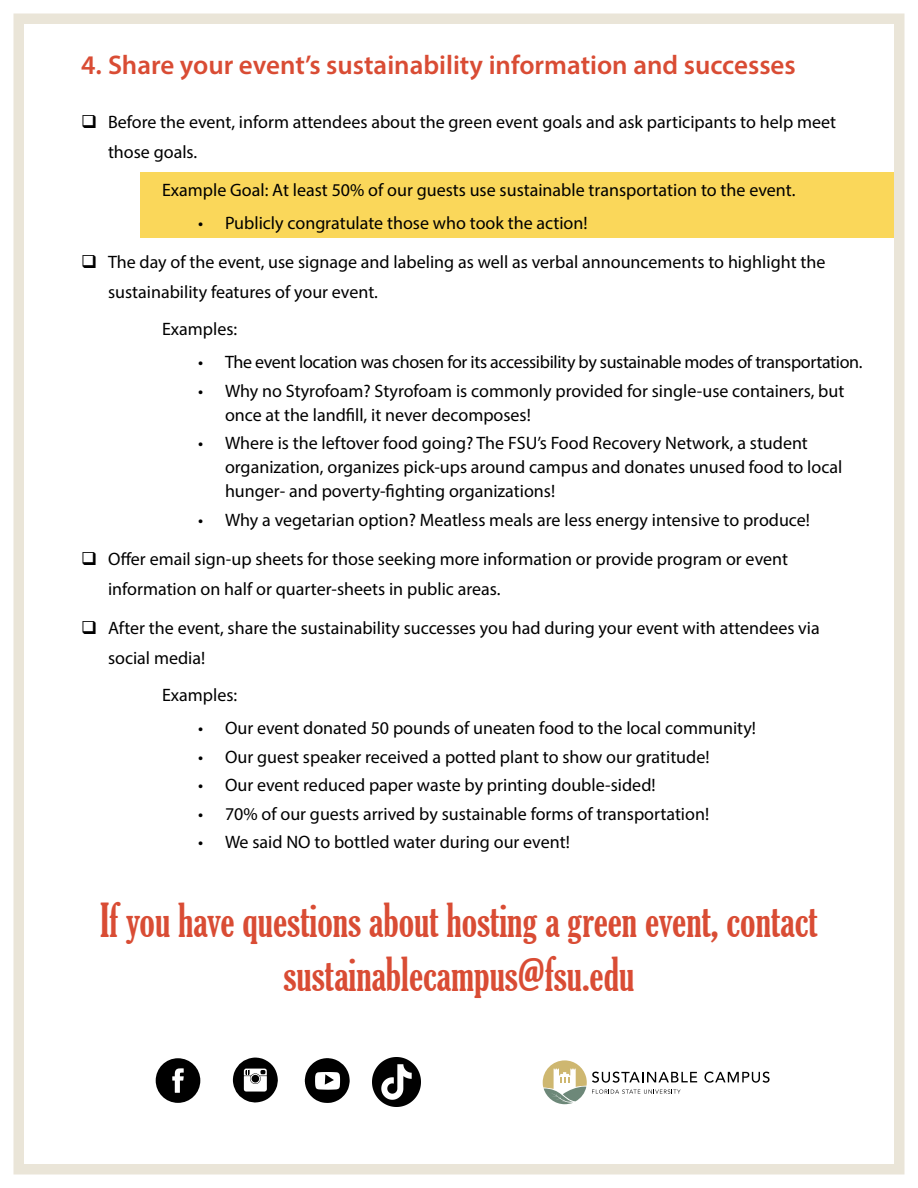
<style>
.page{position:relative;width:918px;height:1188px;background:#fff}
.page>*{position:absolute;margin:0;border:0;box-sizing:border-box;transform-origin:0 0}
.t1{font:extra-condensed 45px/54px "Gloucester";color:#d94c34;text-align:center}
.t2{font:600 27px "Myriad Pro";color:#d94c34}
.t3{font:18px/30px "Myriad Pro";color:#000}
.t4{font:18px "Myriad Pro";letter-spacing:-.02em;color:#000}
</style>
<div class="page">
<div style="left:14px;top:14px;width:890px;height:1160px;background:#fff;border:10px solid #eae5d8"></div>
<div style="left:140px;top:172px;width:754px;height:66px;background:#fad75a"></div>
<svg style="left:704px;top:1072px;width:66px;height:11px"></svg>
<svg style="left:543px;top:1060px;width:154px;height:44px"></svg>
<svg style="left:305px;top:1058px;width:45px;height:44px"></svg>
<svg style="left:233px;top:1058px;width:45px;height:44px"></svg>
<div style="left:252px;top:1075px;width:7px;height:8px;background:#000;border-radius:50%"></div>
<svg style="left:156px;top:1058px;width:44px;height:44px"></svg>
<img style="left:372px;top:1058px;width:49px;height:49px">
<h2 class="t2" style="left:81px;top:48px;width:716px">4. Share your event’s sustainability information and successes</h2>
<p class="t3" style="left:108px;top:107px;width:730px;text-indent:-27px">❑ Before the event, inform attendees about the green event goals and ask participants to help meet those goals.</p>
<p class="t3" style="left:162px;top:174px;width:635px">Example Goal: At least 50% of our guests use sustainable transportation to the event.</p>
<p class="t3" style="left:198px;top:207px;width:391px">• Publicly congratulate those who took the action!</p>
<p class="t3" style="left:108px;top:246px;width:719px;text-indent:-27px">❑ The day of the event, use signage and labeling as well as verbal announcements to highlight the sustainability features of your event.</p>
<p class="t3" style="left:162px;top:314px;width:77px">Examples:</p>
<p class="t4" style="left:198px;top:351px;width:666px">• The event location was chosen for its accessibility by sustainable modes of transportation.</p>
<p class="t3" style="left:225px;top:378px;width:621px;line-height:24px;text-indent:-27px">• Why no Styrofoam? Styrofoam is commonly provided for single-use containers, but once at the landfill, it never decomposes!</p>
<p class="t3" style="left:225px;top:431px;width:619px;line-height:24px;text-indent:-27px">• Where is the leftover food going? The FSU’s Food Recovery Network, a student organization, organizes pick-ups around campus and donates unused food to local hunger- and poverty-fighting organizations!</p>
<p class="t3" style="left:198px;top:504px;width:614px">• Why a vegetarian option? Meatless meals are less energy intensive to produce!</p>
<p class="t3" style="left:108px;top:543px;width:682px;text-indent:-27px">❑ Offer email sign-up sheets for those seeking more information or provide program or event information on half or quarter-sheets in public areas.</p>
<p class="t3" style="left:108px;top:612px;width:713px;text-indent:-27px">❑ After the event, share the sustainability successes you had during your event with attendees via social media!</p>
<p class="t3" style="left:162px;top:680px;width:77px">Examples:</p>
<p class="t3" style="left:198px;top:713px;width:560px">• Our event donated 50 pounds of uneaten food to the local community!</p>
<p class="t3" style="left:198px;top:741px;width:513px">• Our guest speaker received a potted plant to show our gratitude!</p>
<p class="t3" style="left:198px;top:770px;width:459px">• Our event reduced paper waste by printing double-sided!</p>
<p class="t3" style="left:198px;top:798px;width:513px">• 70% of our guests arrived by sustainable forms of transportation!</p>
<p class="t3" style="left:198px;top:827px;width:373px">• We said NO to bottled water during our event!</p>
<h1 class="t1" style="left:100px;top:893px;width:719px">If you have questions about hosting a green event, contact sustainablecampus@fsu.edu</h1>
</div>
